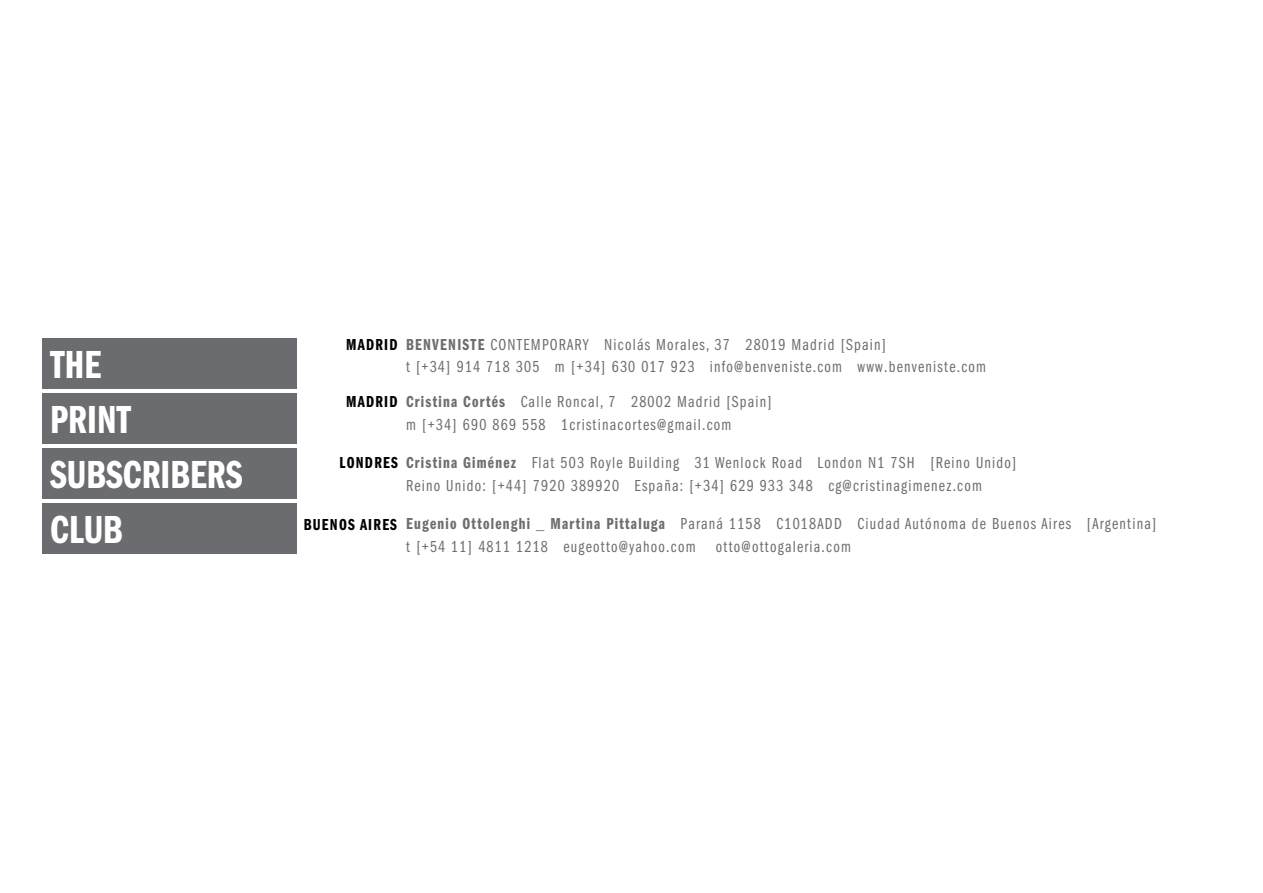
<style>
.page{position:relative;width:1263px;height:893px;background:#fff}
.page>*{position:absolute;margin:0;border:0;box-sizing:border-box;transform-origin:0 0}
.t1{font:40.5px/54.9px "ITC Franklin Gothic Std Dm Cp";color:#fff}
.t2{font:16.5px/22.5px "ITC Franklin Gothic Std Bk Cp";letter-spacing:.075em;color:#6d6e71}
.t3{font:16.5px "ITC Franklin Gothic Std Dm Cp";letter-spacing:.075em;color:#000}
.s1{font-family:"ITC Franklin Gothic Std Dm Cp"}
.s2{font-family:"ITC Franklin Gothic Std Dm Cp";color:#000}
</style>
<div class="page">
<div style="left:43px;top:338px;width:254px;height:51px;background:#6b6c6f"></div>
<div style="left:43px;top:393px;width:254px;height:51px;background:#6b6c6f"></div>
<div style="left:43px;top:448px;width:254px;height:51px;background:#6b6c6f"></div>
<div style="left:43px;top:503px;width:254px;height:51px;background:#6b6c6f"></div>
<h1 class="t1" style="left:50px;top:338px;width:194px">THE<br>PRINT<br>SUBSCRIBERS<br>CLUB</h1>
<p class="t3" style="left:346px;top:335px;width:53px">MADRID</p>
<p class="t3" style="left:346px;top:393px;width:53px">MADRID</p>
<p class="t2" style="left:406px;top:334px;width:581px"><span class="s1">BENVENISTE</span> CONTEMPORARY Nicolás Morales, 37 28019 Madrid [Spain]<br>t [+34] 914 718 305 m [+34] 630 017 923 info@benveniste.com www.benveniste.com</p>
<p class="t2" style="left:406px;top:391px;width:367px"><span class="s1">Cristina Cortés</span> Calle Roncal, 7 28002 Madrid [Spain] m [+34] 690 869 558 1cristinacortes@gmail.com</p>
<p class="t3" style="left:340px;top:454px;width:60px">LONDRES</p>
<p class="t2" style="left:406px;top:452px;width:612px"><span class="s1">Cristina Giménez</span> Flat 503 Royle Building 31 Wenlock Road London N1 7SH [Reino Unido]<br>Reino Unido: [+44] 7920 389920 España: [+34] 629 933 348 cg@cristinagimenez.com</p>
<p class="t2" style="left:406px;top:513px;width:752px;text-indent:-102px"><span class="s2">BUENOS AIRES</span> <span class="s1">Eugenio Ottolenghi</span> _ <span class="s1">Martina Pittaluga</span> Paraná 1158 C1018ADD Ciudad Autónoma de Buenos Aires [Argentina] t [+54 11] 4811 1218 eugeotto@yahoo.com otto@ottogaleria.com</p>
</div>
